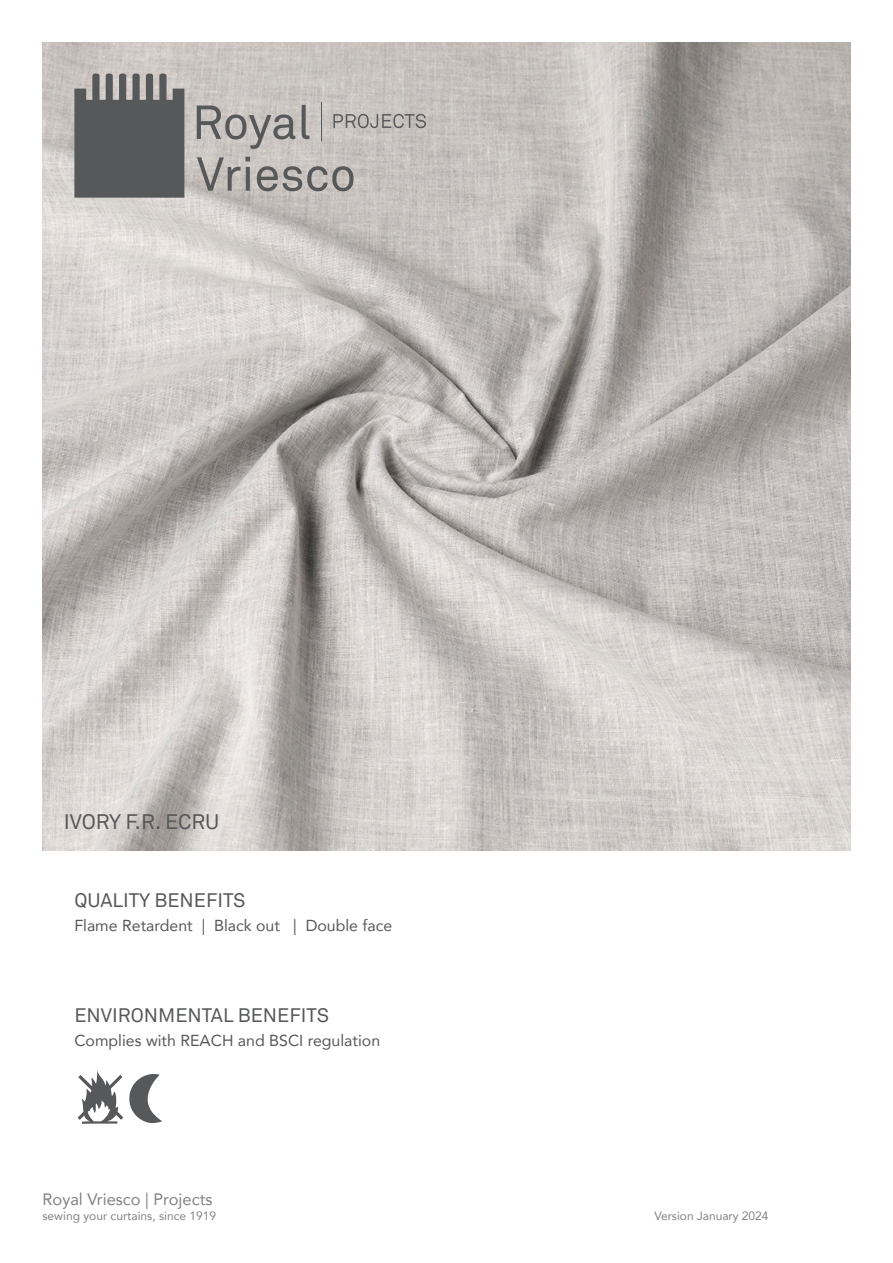
<style>
.page{position:relative;width:893px;height:1263px;background:#fff}
.page>*{position:absolute;margin:0;border:0;box-sizing:border-box;transform-origin:0 0}
.t1{font:57px "Ahoh meerwaarden";color:#57585a}
.t2{font:21px "Akkurat";color:#57585a}
.t3{font:19.5px "Akkurat";color:#57585a}
.t4{font:16.5px "Avenir";color:#808285}
.t5{font:15.9px "Avenir";color:#57585a}
.t6{font:12px "Avenir";color:#808285}
.s1{font-size:52.5px}
</style>
<div class="page">
<img style="left:43px;top:43px;width:807px;height:807px">
<svg style="left:197px;top:106px;width:98px;height:43px;background:#aba8a6"></svg>
<svg style="left:302px;top:105px;width:7px;height:34px"></svg>
<svg style="left:197px;top:157px;width:53px;height:34px;background:#a7a3a1"></svg>
<svg style="left:257px;top:166px;width:97px;height:25px;background:#9b9897"></svg>
<svg style="left:333px;top:114px;width:93px;height:14px"></svg>
<svg style="left:74px;top:74px;width:110px;height:124px;background:#646466"></svg>
<hr style="left:321px;top:102px;width:1px;height:38px;background:#57585a">
<p class="t2" style="left:64px;top:809px;width:157px">IVORY F.R. ECRU</p>
<p class="t3" style="left:74px;top:889px;width:173px">QUALITY BENEFITS</p>
<p class="t5" style="left:74px;top:913px;width:319px">Flame Retardent | Black out | Double face</p>
<p class="t3" style="left:74px;top:1004px;width:256px">ENVIRONMENTAL BENEFITS</p>
<p class="t5" style="left:74px;top:1028px;width:307px">Complies with REACH and BSCI regulation</p>
<p class="t1" style="left:74px;top:1069px;width:92px">3<span class="s1">2</span></p>
<p class="t4" style="left:43px;top:1186px;width:171px">Royal Vriesco | Projects</p>
<p class="t6" style="left:43px;top:1206px;width:175px">sewing your curtains, since 1919</p>
<p class="t6" style="left:654px;top:1206px;width:116px">Version January 2024</p>
</div>
